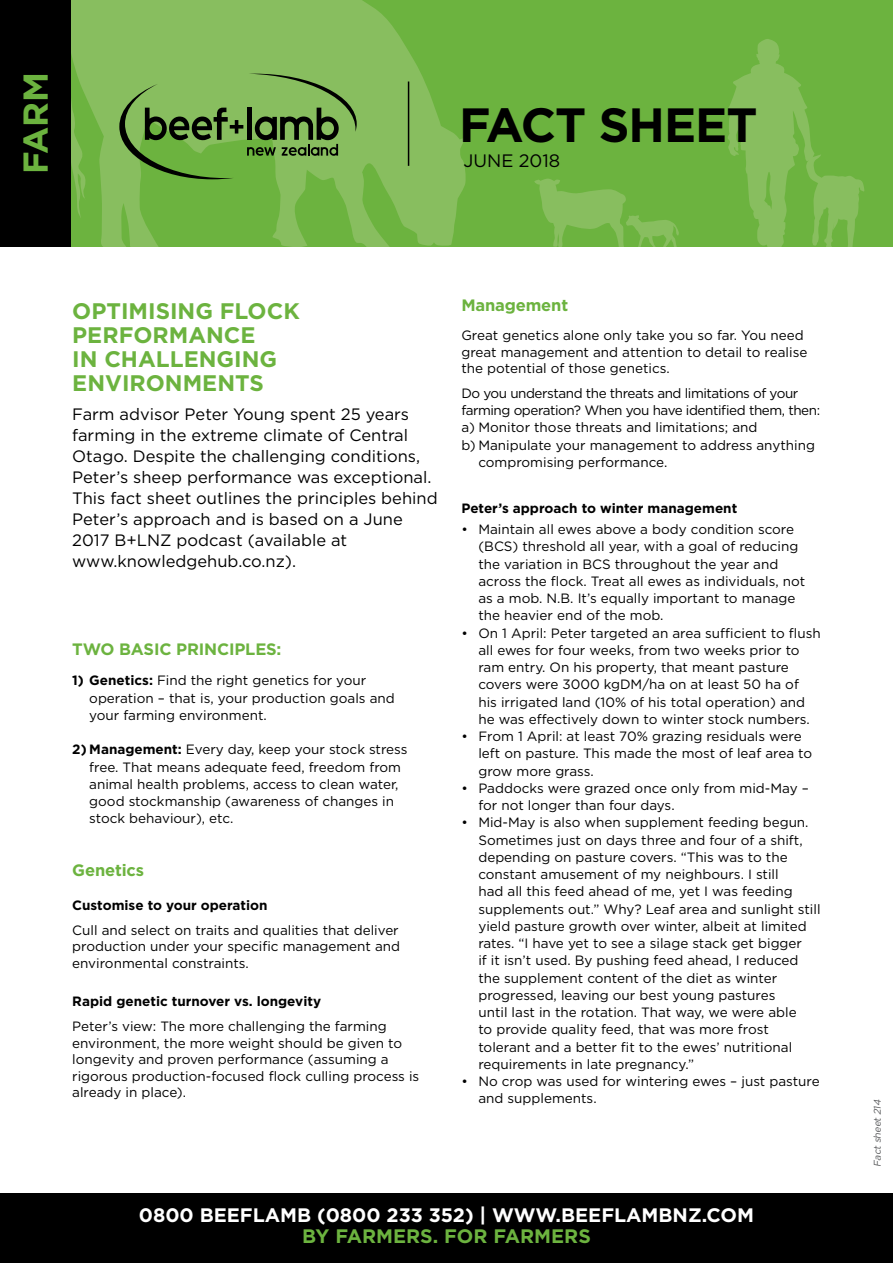
<style>
.page{position:relative;width:893px;height:1263px;background:#fff}
.page>*{position:absolute;margin:0;border:0;box-sizing:border-box;transform-origin:0 0}
.t1{font:700 48px "Gotham";letter-spacing:-.02em;color:#000}
.t2{font:700 34.5px "Gotham";color:#6cb33f}
.t3{font:700 22.5px/24px "Gotham";color:#6cb33f}
.t4{font:700 19.5px "Gotham";color:#fff}
.t5{font:700 19.5px "Gotham";color:#6cb33f}
.t6{font:18px "Gotham";color:#000}
.t7{font:16.5px/21px "Gotham";color:#000}
.t8{font:700 16.5px "Gotham";letter-spacing:-.01em;color:#6cb33f}
.t9{font:13.5px/17.2px "Gotham";color:#000}
.t10{font:13.5px "Gotham";letter-spacing:-.03em;color:#000}
.t11{font:700 13.5px "Gotham";color:#000}
.t12{font:italic 9.75px "Gotham";color:#58595b}
.s1{font-weight:700}
</style>
<div class="page">
<div style="left:0;top:1193px;width:893px;height:70px;background:#000"></div>
<div style="left:0;top:0;width:893px;height:247px;background:#6cb33f"></div>
<svg style="left:728px;top:39px;width:136px;height:208px"></svg>
<svg style="left:70px;top:0;width:396px;height:247px;fill:#88be5f"></svg>
<svg style="left:534px;top:179px;width:145px;height:68px"></svg>
<div style="left:0;top:0;width:70px;height:247px;background:#000"></div>
<hr style="left:408px;top:81px;width:1px;height:85px;background:#000">
<svg style="left:119px;top:74px;width:238px;height:105px"></svg>
<h2 class="t2" style="left:13px;top:174px;width:104px;rotate:-90deg">FARM</h2>
<h1 class="t1" style="left:459px;top:93px;width:300px">FACT SHEET</h1>
<h3 class="t6" style="left:463px;top:149px;width:98px">JUNE 2018</h3>
<h3 class="t3" style="left:72px;top:299px;width:229px">OPTIMISING FLOCK<br>PERFORMANCE<br>IN CHALLENGING<br>ENVIRONMENTS</h3>
<p class="t7" style="left:72px;top:404px;width:367px">Farm advisor Peter Young spent 25 years farming in the extreme climate of Central Otago. Despite the challenging conditions, Peter’s sheep performance was exceptional.<br>This fact sheet outlines the principles behind Peter’s approach and is based on a June 2017 B+LNZ podcast (available at www.knowledgehub.co.nz).</p>
<p class="t8" style="left:72px;top:638px;width:211px">TWO BASIC PRINCIPLES:</p>
<p class="t9" style="left:89px;top:672px;width:307px;text-indent:-17px"><span class="s1">1) Genetics:</span> Find the right genetics for your operation – that is, your production goals and your farming environment.</p>
<p class="t9" style="left:89px;top:741px;width:320px;text-indent:-17px"><span class="s1">2) Management:</span> Every day, keep your stock stress free. That means adequate feed, freedom from animal health problems, access to clean water, good stockmanship (awareness of changes in stock behaviour), etc.</p>
<p class="t8" style="left:72px;top:859px;width:73px">Genetics</p>
<p class="t11" style="left:72px;top:896px;width:197px">Customise to your operation</p>
<p class="t9" style="left:72px;top:921px;width:329px;line-height:16.5px;text-align:justify">Cull and select on traits and qualities that deliver production under your specific management and environmental constraints.</p>
<p class="t11" style="left:72px;top:993px;width:250px">Rapid genetic turnover vs. longevity</p>
<p class="t9" style="left:72px;top:1018px;width:349px;line-height:16.5px">Peter’s view: The more challenging the farming environment, the more weight should be given to longevity and proven performance (assuming a rigorous production-focused flock culling process is already in place).</p>
<p class="t8" style="left:461px;top:294px;width:108px">Management</p>
<p class="t9" style="left:461px;top:327px;width:347px;line-height:16.5px">Great genetics alone only take you so far. You need great management and attention to detail to realise the potential of those genetics.</p>
<p class="t10" style="left:461px;top:385px;width:338px">Do you understand the threats and limitations of your</p>
<p class="t10" style="left:461px;top:402px;width:360px">farming operation? When you have identified them, then:</p>
<p class="t9" style="left:461px;top:419px;width:298px">a) Monitor those threats and limitations; and</p>
<p class="t9" style="left:461px;top:436px;width:355px">b) Manipulate your management to address anything</p>
<p class="t9" style="left:478px;top:453px;width:190px">compromising performance.</p>
<p class="t11" style="left:461px;top:499px;width:277px">Peter’s approach to winter management</p>
<p class="t9" style="left:478px;top:520px;width:328px;text-indent:-17px">• Maintain all ewes above a body condition score (BCS) threshold all year, with a goal of reducing the variation in BCS throughout the year and across the flock. Treat all ewes as individuals, not as a mob. N.B. It’s equally important to manage the heavier end of the mob.</p>
<p class="t9" style="left:478px;top:624px;width:344px;text-indent:-17px">• On 1 April: Peter targeted an area sufficient to flush all ewes for four weeks, from two weeks prior to ram entry. On his property, that meant pasture covers were 3000 kgDM/ha on at least 50 ha of his irrigated land (10% of his total operation) and he was effectively down to winter stock numbers.</p>
<p class="t9" style="left:478px;top:727px;width:335px;text-indent:-17px">• From 1 April: at least 70% grazing residuals were left on pasture. This made the most of leaf area to grow more grass.</p>
<p class="t9" style="left:478px;top:779px;width:332px;text-indent:-17px">• Paddocks were grazed once only from mid-May – for not longer than four days.</p>
<p class="t9" style="left:478px;top:814px;width:344px;text-indent:-17px">• Mid-May is also when supplement feeding begun.<br>Sometimes just on days three and four of a shift, depending on pasture covers. “This was to the constant amusement of my neighbours. I still<br>had all this feed ahead of me, yet I was feeding supplements out.” Why? Leaf area and sunlight still yield pasture growth over winter, albeit at limited rates. “I have yet to see a silage stack get bigger<br>if it isn’t used. By pushing feed ahead, I reduced the supplement content of the diet as winter progressed, leaving our best young pastures<br>until last in the rotation. That way, we were able<br>to provide quality feed, that was more frost tolerant and a better fit to the ewes’ nutritional requirements in late pregnancy.”</p>
<p class="t9" style="left:478px;top:1072px;width:343px;text-indent:-17px">• No crop was used for wintering ewes – just pasture and supplements.</p>
<h3 class="t4" style="left:139px;top:1202px;width:617px">0800 BEEFLAMB (0800 233 352) | WWW.BEEFLAMBNZ.COM</h3>
<h3 class="t5" style="left:302px;top:1223px;width:290px">BY FARMERS. FOR FARMERS</h3>
<p class="t12" style="left:871px;top:1166px;width:70px;rotate:-90deg">Factsheet214</p>
</div>
